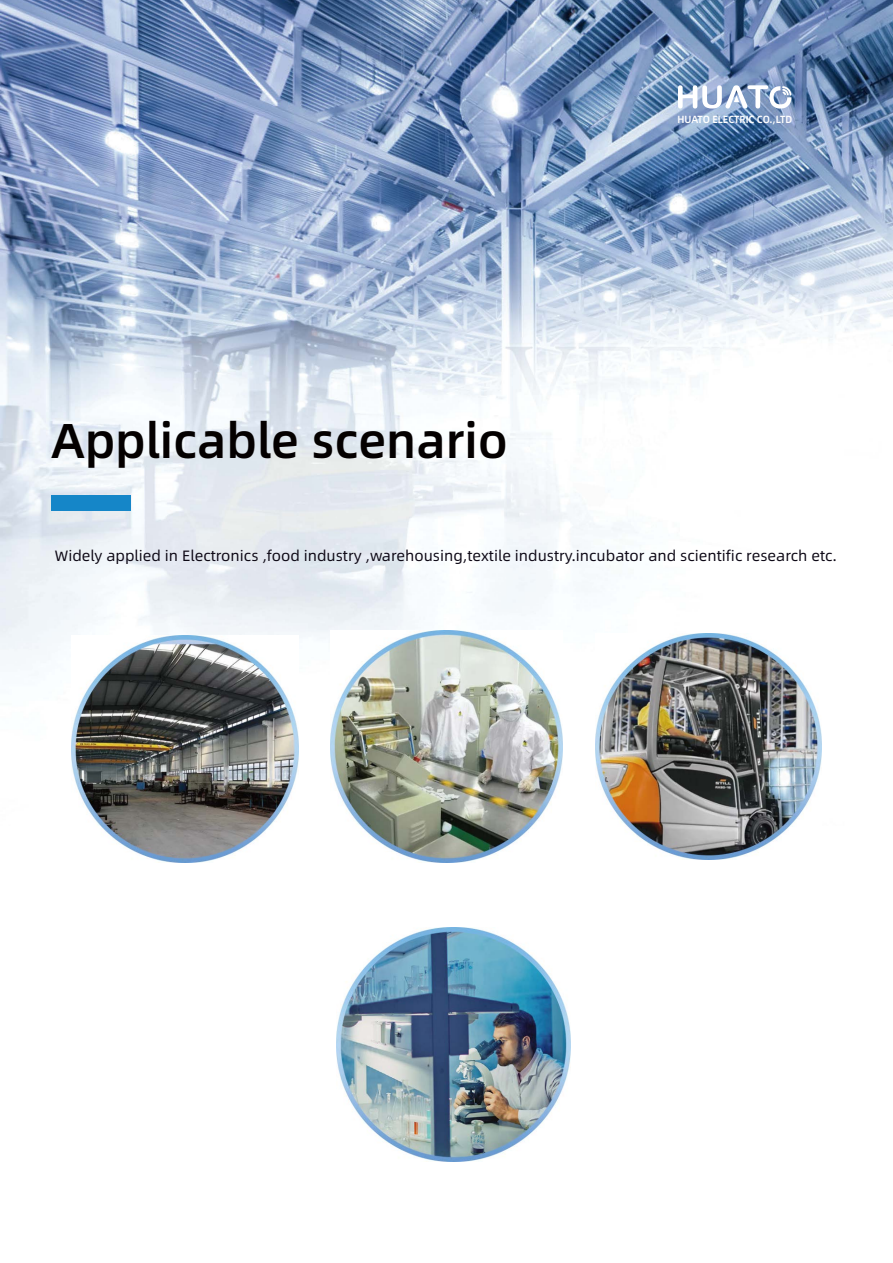
<style>
.page{position:relative;width:893px;height:1263px;background:#fff}
.page>*{position:absolute;margin:0;border:0;box-sizing:border-box;transform-origin:0 0}
.t1{font:48.9px "Alibaba Pu Hui Ti M";color:#040000}
.t2{font:15px "Alibaba Pu Hui Ti R";color:#0e0916}
.t3{font:10.35px "Alibaba Pu Hui Ti M";color:#fff;scale:.93 1}
</style>
<div class="page">
<img style="left:0;top:0;width:893px;height:765px">
<div style="left:51px;top:495px;width:79px;height:16px;background:#1586c8"></div>
<svg style="left:678px;top:85px;width:113px;height:24px"></svg>
<img style="left:71px;top:636px;width:227px;height:226px">
<img style="left:331px;top:630px;width:232px;height:232px">
<img style="left:596px;top:633px;width:226px;height:226px">
<img style="left:337px;top:928px;width:233px;height:234px">
<h1 class="t1" style="left:51px;top:403px;width:458px">Applicable scenario</h1>
<p class="t3" style="left:678px;top:111px;width:125px">HUATO ELECTRIC CO.,LTD</p>
<p class="t2" style="left:55px;top:544px;width:784px">Widely applied in Electronics ,food industry ,warehousing,textile industry.incubator and scientific research etc.</p>
</div>
